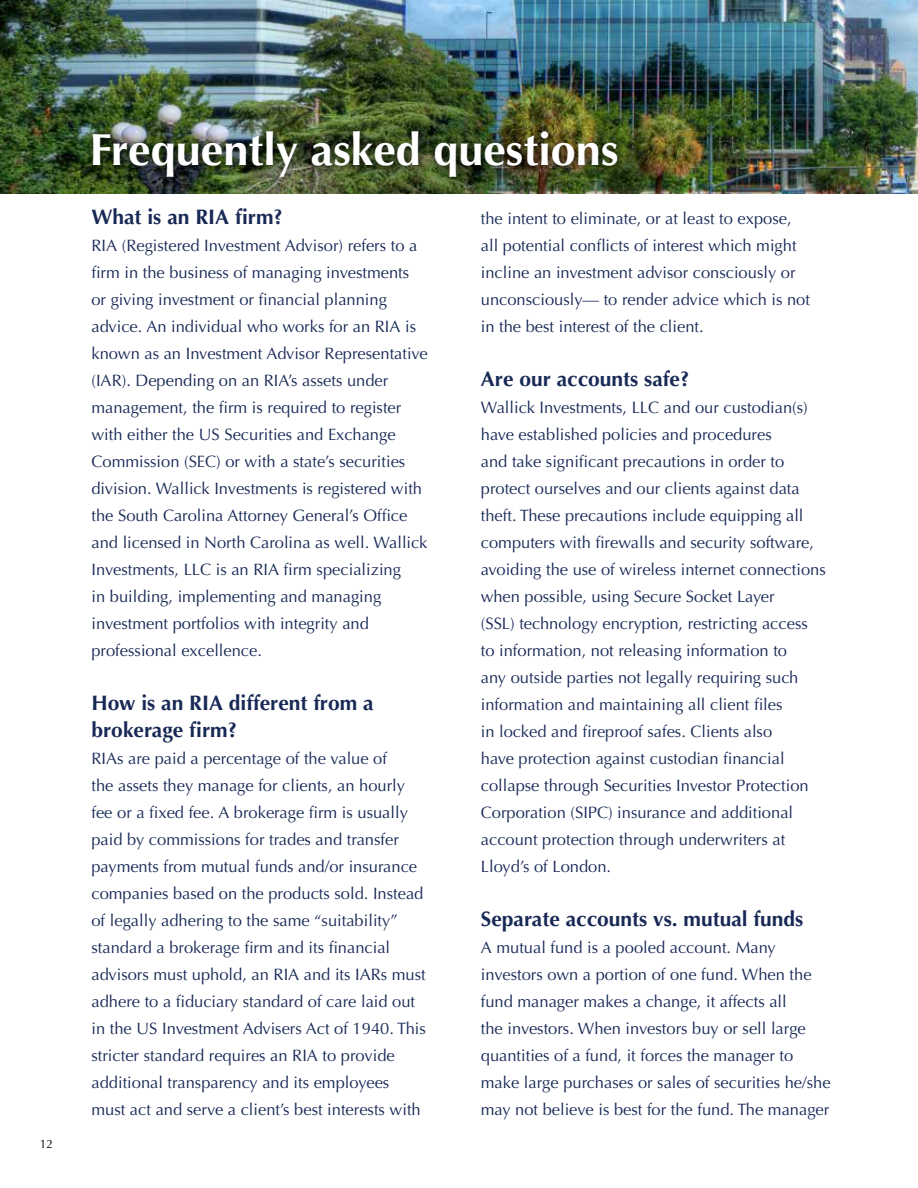
<style>
.page{position:relative;width:918px;height:1188px;background:#fff}
.page>*{position:absolute;margin:0;border:0;box-sizing:border-box;transform-origin:0 0}
.t1{font:700 45px "Optima";color:#fff}
.t2{font:700 21px/27px "Optima";color:#182956}
.t3{font:16.5px/27px "Optima";color:#182956}
.t4{font:12px "Optima";color:#000}
</style>
<div class="page">
<img style="left:0;top:0;width:918px;height:193px">
<div style="left:87px;top:125px;width:540px;height:62px;background:#000;opacity:.75"></div>
<p class="t4" style="left:40px;top:1136px;width:15px">12</p>
<h1 class="t1" style="left:90px;top:123px;width:530px">Frequently asked questions</h1>
<p class="t2" style="left:91px;top:203px;width:193px">What is an RIA firm?</p>
<p class="t3" style="left:91px;top:232px;width:338px">RIA (Registered Investment Advisor) refers to a firm in the business of managing investments or giving investment or financial planning advice. An individual who works for an RIA is known as an Investment Advisor Representative (IAR). Depending on an RIA’s assets under management, the firm is required to register with either the US Securities and Exchange Commission (SEC) or with a state’s securities division. Wallick Investments is registered with the South Carolina Attorney General’s Office and licensed in North Carolina as well. Wallick Investments, LLC is an RIA firm specializing<br>in building, implementing and managing investment portfolios with integrity and professional excellence.</p>
<p class="t2" style="left:91px;top:689px;width:284px">How is an RIA different from a brokerage firm?</p>
<p class="t3" style="left:91px;top:745px;width:336px">RIAs are paid a percentage of the value of<br>the assets they manage for clients, an hourly fee or a fixed fee. A brokerage firm is usually paid by commissions for trades and transfer payments from mutual funds and/or insurance companies based on the products sold. Instead of legally adhering to the same “suitability” standard a brokerage firm and its financial advisors must uphold, an RIA and its IARs must adhere to a fiduciary standard of care laid out in the US Investment Advisers Act of 1940. This stricter standard requires an RIA to provide additional transparency and its employees must act and serve a client’s best interests with</p>
<p class="t3" style="left:481px;top:205px;width:331px">the intent to eliminate, or at least to expose, all potential conflicts of interest which might incline an investment advisor consciously or unconsciously— to render advice which is not in the best interest of the client.</p>
<p class="t2" style="left:481px;top:366px;width:210px">Are our accounts safe?</p>
<p class="t3" style="left:481px;top:394px;width:346px">Wallick Investments, LLC and our custodian(s) have established policies and procedures<br>and take significant precautions in order to protect ourselves and our clients against data theft. These precautions include equipping all computers with firewalls and security software, avoiding the use of wireless internet connections when possible, using Secure Socket Layer<br>(SSL) technology encryption, restricting access to information, not releasing information to<br>any outside parties not legally requiring such information and maintaining all client files<br>in locked and fireproof safes. Clients also<br>have protection against custodian financial collapse through Securities Investor Protection Corporation (SIPC) insurance and additional account protection through underwriters at Lloyd’s of London.</p>
<p class="t2" style="left:481px;top:906px;width:324px">Separate accounts vs. mutual funds</p>
<p class="t3" style="left:481px;top:934px;width:351px">A mutual fund is a pooled account. Many investors own a portion of one fund. When the fund manager makes a change, it affects all<br>the investors. When investors buy or sell large quantities of a fund, it forces the manager to make large purchases or sales of securities he/she may not believe is best for the fund. The manager</p>
</div>
